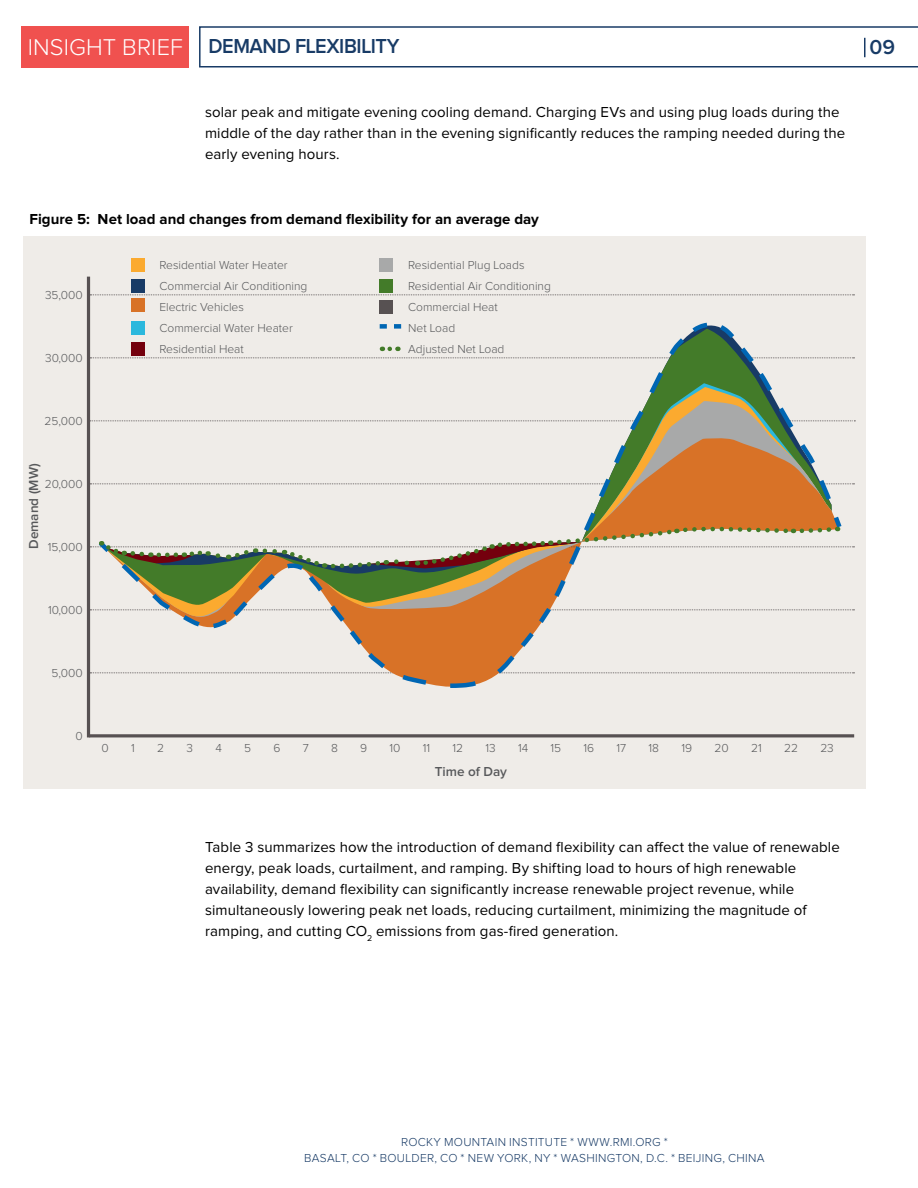
<style>
.page{position:relative;width:918px;height:1188px;background:#fff}
.page>*{position:absolute;margin:0;border:0;box-sizing:border-box;transform-origin:0 0}
.t1{font:600 21px "Proxima Nova";letter-spacing:-.02em;color:#183b66;scale:.95 1}
.t2{font:600 21px "Proxima Nova";letter-spacing:-.02em;color:#183b66}
.t3{font:15px/21px "Proxima Nova";letter-spacing:.005em;color:#000}
.t4{font:700 15px "Proxima Nova";letter-spacing:.005em;color:#000}
.t5{font:600 13.5px "Proxima Nova";color:#58595b}
.t6{font:300 12px/21px "Proxima Nova";color:#58595b}
.t7{font:300 12px/16.5px "Proxima Nova";letter-spacing:.025em;color:#183b66;text-align:center}
.s1{font-weight:300;font-size:23.7px;color:#fff}
</style>
<div class="page">
<div style="left:23px;top:236px;width:843px;height:552px;background:#efece8"></div>
<svg style="left:90px;top:672px;width:764px;height:1px"></svg>
<div style="left:22px;top:26px;width:167px;height:42px;background:#f0514f"></div>
<svg style="left:199px;top:26px;width:719px;height:42px"></svg>
<svg style="left:90px;top:294px;width:764px;height:1px"></svg>
<hr style="left:89px;top:734px;width:765px;height:3px;background:#575152">
<hr style="left:87px;top:277px;width:3px;height:460px;background:#575152">
<div style="left:131px;top:258px;width:13px;height:14px;background:#fbaa2f"></div>
<div style="left:131px;top:279px;width:13px;height:14px;background:#183b66"></div>
<div style="left:131px;top:298px;width:13px;height:14px;background:#d87227"></div>
<div style="left:380px;top:258px;width:13px;height:14px;background:#a8a9a9"></div>
<div style="left:380px;top:279px;width:13px;height:14px;background:#437b29"></div>
<div style="left:380px;top:300px;width:13px;height:14px;background:#575152"></div>
<svg style="left:94px;top:321px;width:750px;height:367px"></svg>
<svg style="left:90px;top:342px;width:765px;height:313px"></svg>
<h1 class="t1" style="left:28px;top:37px;width:393px"><span class="s1">INSIGHT BRIEF</span> DEMAND FLEXIBILITY</h1>
<h1 class="t2" style="left:869px;top:37px;width:27px">09</h1>
<p class="t3" style="left:205px;top:102px;width:642px">solar peak and mitigate evening cooling demand. Charging EVs and using plug loads during the middle of the day rather than in the evening significantly reduces the ramping needed during the early evening hours.</p>
<p class="t4" style="left:30px;top:212px;width:511px">Figure 5: Net load and changes from demand flexibility for an average day</p>
<p class="t6" style="left:45px;top:285px;width:39px">35,000</p>
<p class="t6" style="left:45px;top:348px;width:39px">30,000</p>
<p class="t6" style="left:45px;top:411px;width:40px">25,000</p>
<p class="t5" style="left:28px;top:549px;width:87px;rotate:-90deg">Demand (MW)</p>
<p class="t6" style="left:45px;top:474px;width:39px">20,000</p>
<p class="t6" style="left:48px;top:537px;width:36px">15,000</p>
<p class="t6" style="left:48px;top:600px;width:36px">10,000</p>
<p class="t6" style="left:52px;top:663px;width:33px">5,000</p>
<p class="t6" style="left:159px;top:255px;width:150px">Residential Water Heater<br>Commercial Air Conditioning<br>Electric Vehicles<br>Commercial Water Heater<br>Residential Heat</p>
<p class="t6" style="left:408px;top:255px;width:144px">Residential Plug Loads<br>Residential Air Conditioning<br>Commercial Heat<br>Net Load<br>Adjusted Net Load</p>
<p class="t6" style="left:75px;top:726px;width:9px">0</p>
<p class="t6" style="left:102px;top:738px;width:9px">0</p>
<p class="t6" style="left:131px;top:738px;width:5px">1</p>
<p class="t6" style="left:157px;top:738px;width:8px">2</p>
<p class="t6" style="left:187px;top:738px;width:8px">3</p>
<p class="t6" style="left:215px;top:738px;width:8px">4</p>
<p class="t6" style="left:244px;top:738px;width:8px">5</p>
<p class="t6" style="left:273px;top:738px;width:9px">6</p>
<p class="t6" style="left:303px;top:738px;width:8px">7</p>
<p class="t6" style="left:331px;top:738px;width:8px">8</p>
<p class="t6" style="left:360px;top:738px;width:9px">9</p>
<p class="t6" style="left:390px;top:738px;width:12px">10</p>
<p class="t6" style="left:423px;top:738px;width:9px">11</p>
<p class="t6" style="left:453px;top:738px;width:12px">12</p>
<p class="t6" style="left:486px;top:738px;width:12px">13</p>
<p class="t6" style="left:518px;top:738px;width:12px">14</p>
<p class="t6" style="left:551px;top:738px;width:12px">15</p>
<p class="t6" style="left:584px;top:738px;width:12px">16</p>
<p class="t6" style="left:617px;top:738px;width:11px">17</p>
<p class="t6" style="left:649px;top:738px;width:12px">18</p>
<p class="t6" style="left:681px;top:738px;width:12px">19</p>
<p class="t6" style="left:714px;top:738px;width:16px">20</p>
<p class="t6" style="left:751px;top:738px;width:12px">21</p>
<p class="t6" style="left:784px;top:738px;width:15px">22</p>
<p class="t6" style="left:820px;top:738px;width:15px">23</p>
<p class="t5" style="left:435px;top:765px;width:74px">Time of Day</p>
<p class="t3" style="left:205px;top:837px;width:636px">Table 3 summarizes how the introduction of demand flexibility can affect the value of renewable energy, peak loads, curtailment, and ramping. By shifting load to hours of high renewable availability, demand flexibility can significantly increase renewable project revenue, while simultaneously lowering peak net loads, reducing curtailment, minimizing the magnitude of ramping, and cutting CO<sub>2</sub> emissions from gas-fired generation.</p>
<p class="t7" style="left:304px;top:1134px;width:462px">ROCKY MOUNTAIN INSTITUTE * WWW.RMI.ORG *<br>BASALT, CO * BOULDER, CO * NEW YORK, NY * WASHINGTON, D.C. * BEIJING, CHINA</p>
</div>
